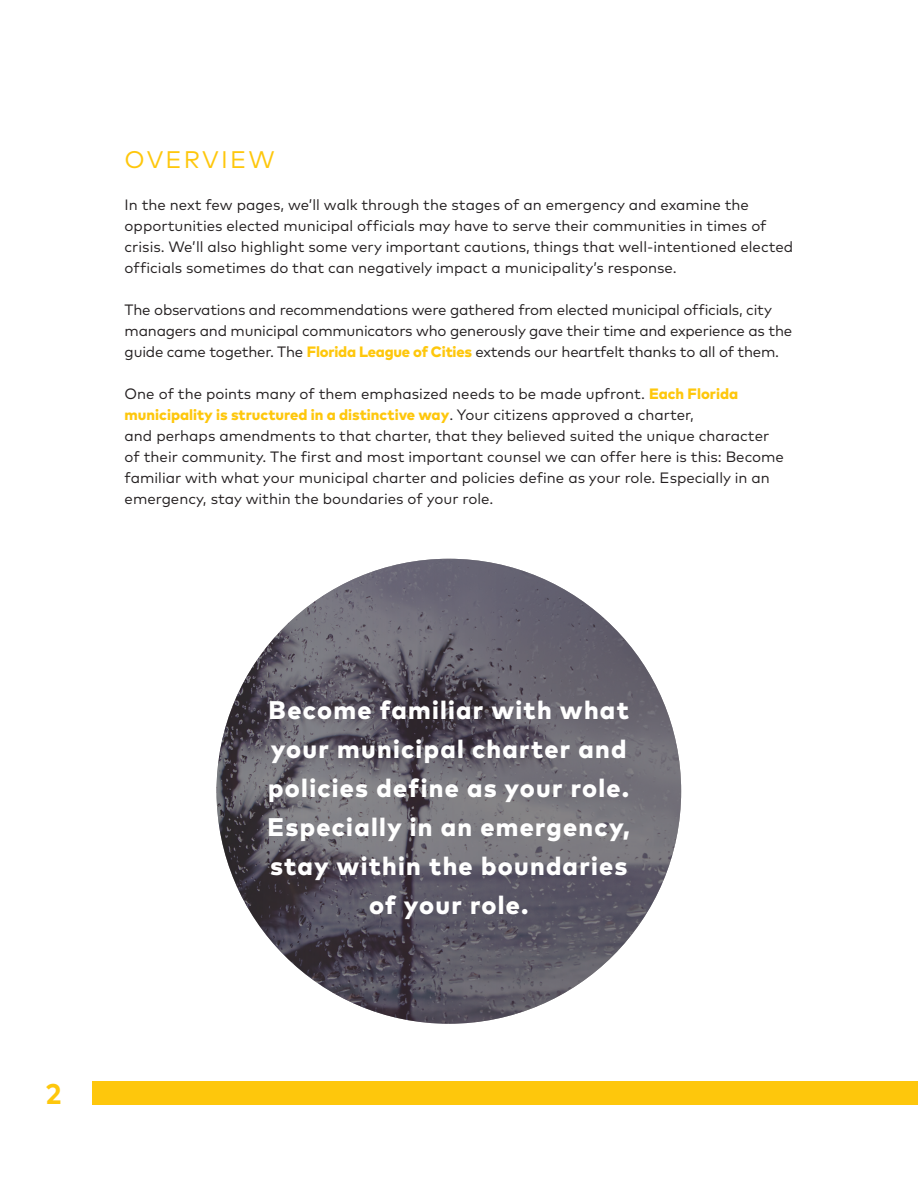
<style>
.page{position:relative;width:918px;height:1188px;background:#fff}
.page>*{position:absolute;margin:0;border:0;box-sizing:border-box;transform-origin:0 0}
.t1{font:700 28.5px "Mark Pro";color:#fec70c}
.t2{font:800 25.5px/39px "Mark Pro";letter-spacing:.05em;color:#fff;text-align:center}
.t3{font:24px "Mark Pro";letter-spacing:.09em;color:#fec70c}
.t4{font:15px/21px "Mark Pro";color:#231f20}
.s1{font-weight:800;color:#fec70c}
</style>
<div class="page">
<img style="left:217px;top:559px;width:464px;height:465px">
<div style="left:92px;top:1081px;width:826px;height:23px;background:#fec70c"></div>
<h3 class="t3" style="left:125px;top:142px;width:152px">OVERVIEW</h3>
<p class="t4" style="left:125px;top:193px;width:670px">In the next few pages, we’ll walk through the stages of an emergency and examine the opportunities elected municipal officials may have to serve their communities in times of crisis. We’ll also highlight some very important cautions, things that well-intentioned elected officials sometimes do that can negatively impact a municipality’s response.</p>
<p class="t4" style="left:125px;top:298px;width:669px">The observations and recommendations were gathered from elected municipal officials, city managers and municipal communicators who generously gave their time and experience as the guide came together. The <span class="s1">Florida League of Cities</span> extends our heartfelt thanks to all of them.</p>
<p class="t4" style="left:125px;top:382px;width:661px">One of the points many of them emphasized needs to be made upfront. <span class="s1">Each Florida municipality is structured in a distinctive way</span>. Your citizens approved a charter,<br>and perhaps amendments to that charter, that they believed suited the unique character of their community. The first and most important counsel we can offer here is this: Become familiar with what your municipal charter and policies define as your role. Especially in an emergency, stay within the boundaries of your role.</p>
<h1 class="t1" style="left:45px;top:1072px;width:18px">2</h1>
<h2 class="t2" style="left:268px;top:689px;width:364px">Become familiar with what your municipal charter and policies define as your role.<br>Especially in an emergency, stay within the boundaries of your role.</h2>
</div>
